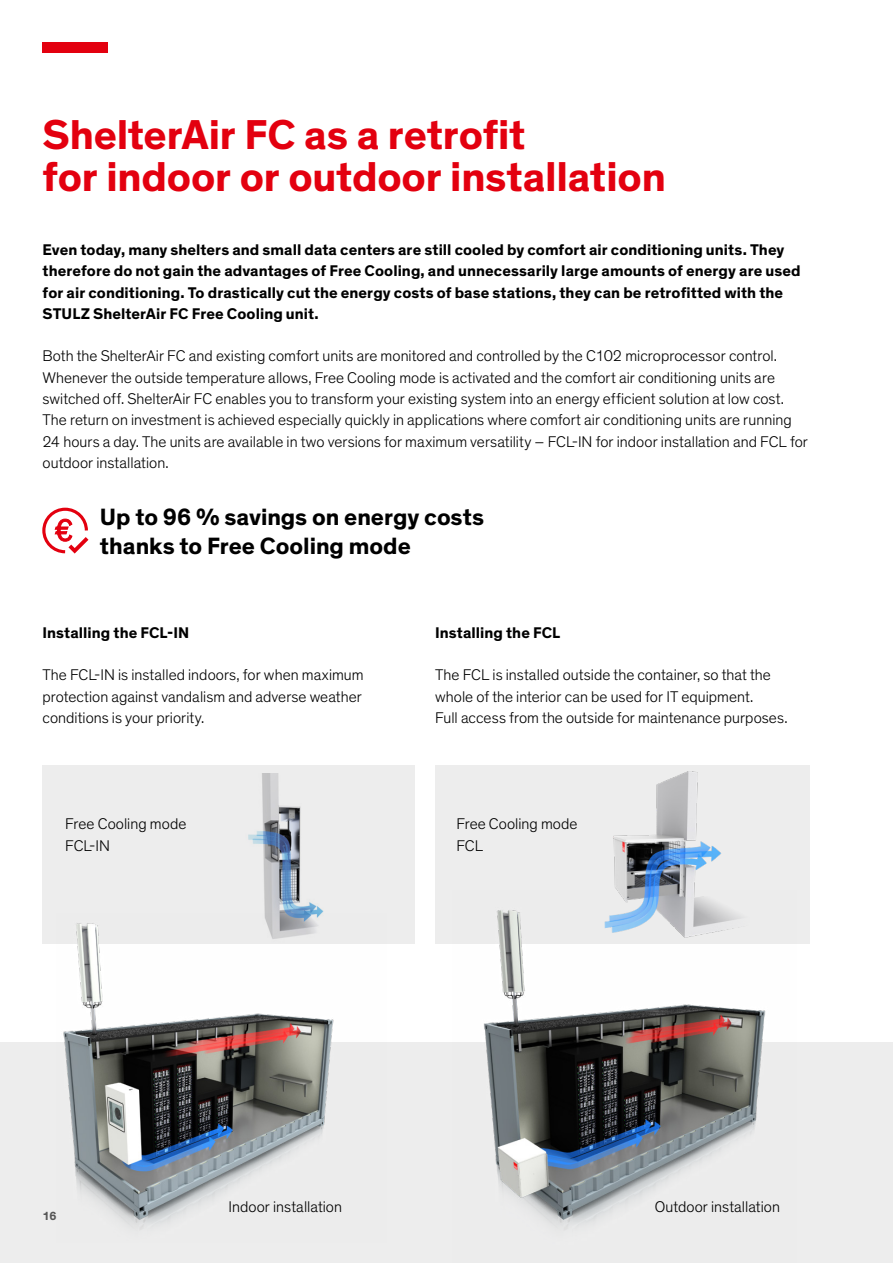
<style>
.page{position:relative;width:893px;height:1263px;background:#fff}
.page>*{position:absolute;margin:0;border:0;box-sizing:border-box;transform-origin:0 0}
.t1{font:700 42.45px/42.5px "Theinhardt";letter-spacing:-.005em;color:#e3000f}
.t2{font:700 24px/28.8px "Theinhardt";color:#000}
.t3{font:300 15.75px/21.3px "Theinhardt";letter-spacing:.005em;color:#000}
.t4{font:700 15.75px/21.3px "Theinhardt";letter-spacing:.005em;color:#000}
.t5{font:700 12px "Theinhardt";color:#565656}
</style>
<div class="page">
<div style="left:43px;top:43px;width:65px;height:10px;background:#e3000f"></div>
<div style="left:0;top:1042px;width:893px;height:221px;background:#ededed"></div>
<div style="left:43px;top:765px;width:372px;height:179px;background:#ededed"></div>
<div style="left:435px;top:765px;width:374px;height:179px;background:#ededed"></div>
<img style="left:248px;top:773px;width:76px;height:140px">
<img style="left:63px;top:913px;width:271px;height:317px">
<img style="left:483px;top:910px;width:283px;height:320px">
<img style="left:561px;top:771px;width:205px;height:194px">
<svg style="left:42px;top:507px;width:47px;height:47px"></svg>
<h1 class="t1" style="left:43px;top:114px;width:625px">ShelterAir FC as a retrofit<br>for indoor or outdoor installation</h1>
<p class="t4" style="left:43px;top:240px;width:760px">Even today, many shelters and small data centers are still cooled by comfort air conditioning units. They therefore do not gain the advantages of Free Cooling, and unnecessarily large amounts of energy are used for air conditioning. To drastically cut the energy costs of base stations, they can be retrofitted with the STULZ ShelterAir FC Free Cooling unit.</p>
<p class="t3" style="left:43px;top:346px;width:767px">Both the ShelterAir FC and existing comfort units are monitored and controlled by the C102 microprocessor control.<br>Whenever the outside temperature allows, Free Cooling mode is activated and the comfort air conditioning units are switched off. ShelterAir FC enables you to transform your existing system into an energy efficient solution at low cost.<br>The return on investment is achieved especially quickly in applications where comfort air conditioning units are running 24 hours a day. The units are available in two versions for maximum versatility – FCL-IN for indoor installation and FCL for outdoor installation.</p>
<h2 class="t2" style="left:100px;top:503px;width:386px">Up to 96 % savings on energy costs thanks to Free Cooling mode</h2>
<p class="t4" style="left:43px;top:622px;width:148px">Installing the FCL-IN</p>
<p class="t3" style="left:43px;top:665px;width:323px;text-align:justify">The FCL-IN is installed indoors, for when maximum protection against vandalism and adverse weather conditions is your priority.</p>
<p class="t3" style="left:65px;top:813px;width:123px">Free Cooling mode<br>FCL-IN</p>
<p class="t4" style="left:435px;top:622px;width:127px">Installing the FCL</p>
<p class="t3" style="left:435px;top:665px;width:354px">The FCL is installed outside the container, so that the whole of the interior can be used for IT equipment.<br>Full access from the outside for maintenance purposes.</p>
<p class="t3" style="left:456px;top:813px;width:123px">Free Cooling mode<br>FCL</p>
<p class="t5" style="left:43px;top:1209px;width:15px">16</p>
<p class="t3" style="left:229px;top:1196px;width:115px">Indoor installation</p>
<p class="t3" style="left:655px;top:1196px;width:127px">Outdoor installation</p>
</div>
